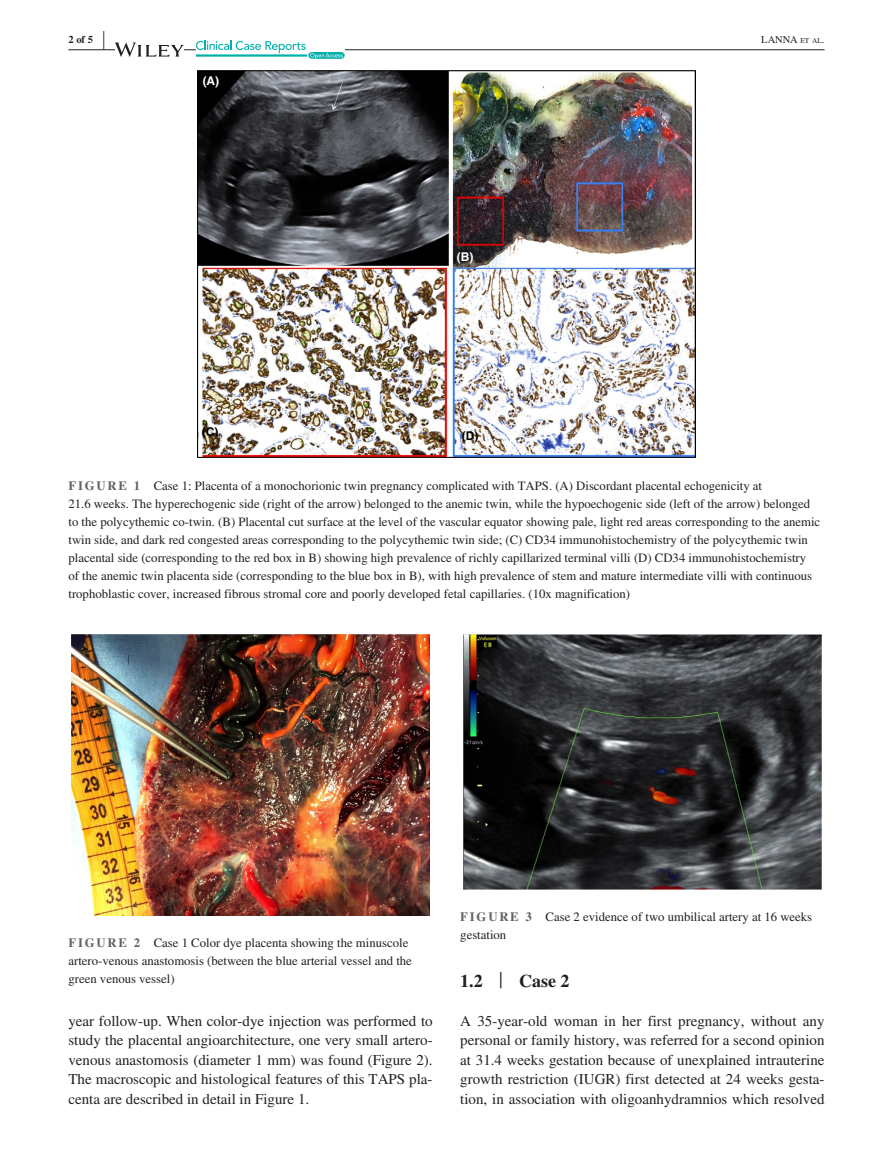
<style>
.page{position:relative;width:893px;height:1174px;background:#fff}
.page>*{position:absolute;margin:0;border:0;box-sizing:border-box;transform-origin:0 0}
.t1{font:700 25.95px "STIX";color:#231f20;scale:.36 1}
.t2{font:700 18px "STIX";color:#231f20}
.t3{font:15px/19.5px "STIX";color:#231f20;text-align:justify}
.t4{font:12.75px/18px "STIX";color:#231f20}
.t5{font:700 12px "Helvetica";color:#fff}
.t6{font:700 12px "Helvetica";color:#000}
.t7{font:10.5px "STIX";color:#231f20}
.t8{font:700 10.5px "STIX";color:#231f20}
.s1{font-size:7.35px}
.s2{font-weight:700;color:#636366}
.s3{font-weight:400;font-size:23.7px}
</style>
<div class="page">
<hr style="left:68px;top:49px;width:756px;height:1px;background:#231f20">
<svg style="left:115px;top:43px;width:69px;height:14px"></svg>
<svg style="left:196px;top:41px;width:149px;height:18px"></svg>
<img style="left:198px;top:70px;width:497px;height:388px">
<div style="left:68px;top:634px;width:365px;height:281px;background:linear-gradient(to bottom,#fff,#fff)"></div>
<img style="left:72px;top:634px;width:357px;height:281px">
<img style="left:464px;top:634px;width:357px;height:255px">
<p class="t8" style="left:68px;top:33px;width:26px">2 of 5</p>
<h1 class="t1" style="left:103px;top:24px;width:7px">|</h1>
<p class="t7" style="left:761px;top:32px;width:65px">LANNA <span class="s1">et al</span> .</p>
<p class="t5" style="left:203px;top:73px;width:18px">(A)</p>
<p class="t5" style="left:457px;top:250px;width:18px">(B)</p>
<p class="t6" style="left:202px;top:424px;width:18px">(C)</p>
<p class="t6" style="left:462px;top:428px;width:18px">(D)</p>
<p class="t4" style="left:68px;top:477px;width:753px"><span class="s2">FIGURE 1</span> Case 1: Placenta of a monochorionic twin pregnancy complicated with TAPS. (A) Discordant placental echogenicity at<br>21.6 weeks. The hyperechogenic side (right of the arrow) belonged to the anemic twin, while the hypoechogenic side (left of the arrow) belonged to the polycythemic co-twin. (B) Placental cut surface at the level of the vascular equator showing pale, light red areas corresponding to the anemic twin side, and dark red congested areas corresponding to the polycythemic twin side; (C) CD34 immunohistochemistry of the polycythemic twin placental side (corresponding to the red box in B) showing high prevalence of richly capillarized terminal villi (D) CD34 immunohistochemistry<br>of the anemic twin placenta side (corresponding to the blue box in B), with high prevalence of stem and mature intermediate villi with continuous trophoblastic cover, increased fibrous stromal core and poorly developed fetal capillaries. (10x magnification)</p>
<p class="t4" style="left:68px;top:934px;width:345px"><span class="s2">FIGURE 2</span> Case 1 Color dye placenta showing the minuscole artero-venous anastomosis (between the blue arterial vessel and the green venous vessel)</p>
<p class="t3" style="left:68px;top:1012px;width:366px">year follow-up. When color-dye injection was performed to study the placental angioarchitecture, one very small artero&shy;venous anastomosis (diameter 1 mm) was found (Figure 2).<br>The macroscopic and histological features of this TAPS pla&shy;centa are described in detail in Figure 1.</p>
<p class="t4" style="left:460px;top:909px;width:353px"><span class="s2">FIGURE 3</span> Case 2 evidence of two umbilical artery at 16 weeks gestation</p>
<h2 class="t2" style="left:460px;top:970px;width:111px">1.2 <span class="s3">|</span> Case 2</h2>
<p class="t3" style="left:460px;top:1012px;width:366px">A 35-year-old woman in her first pregnancy, without any personal or family history, was referred for a second opinion at 31.4 weeks gestation because of unexplained intrauterine growth restriction (IUGR) first detected at 24 weeks gesta&shy;tion, in association with oligoanhydramnios which resolved</p>
</div>
